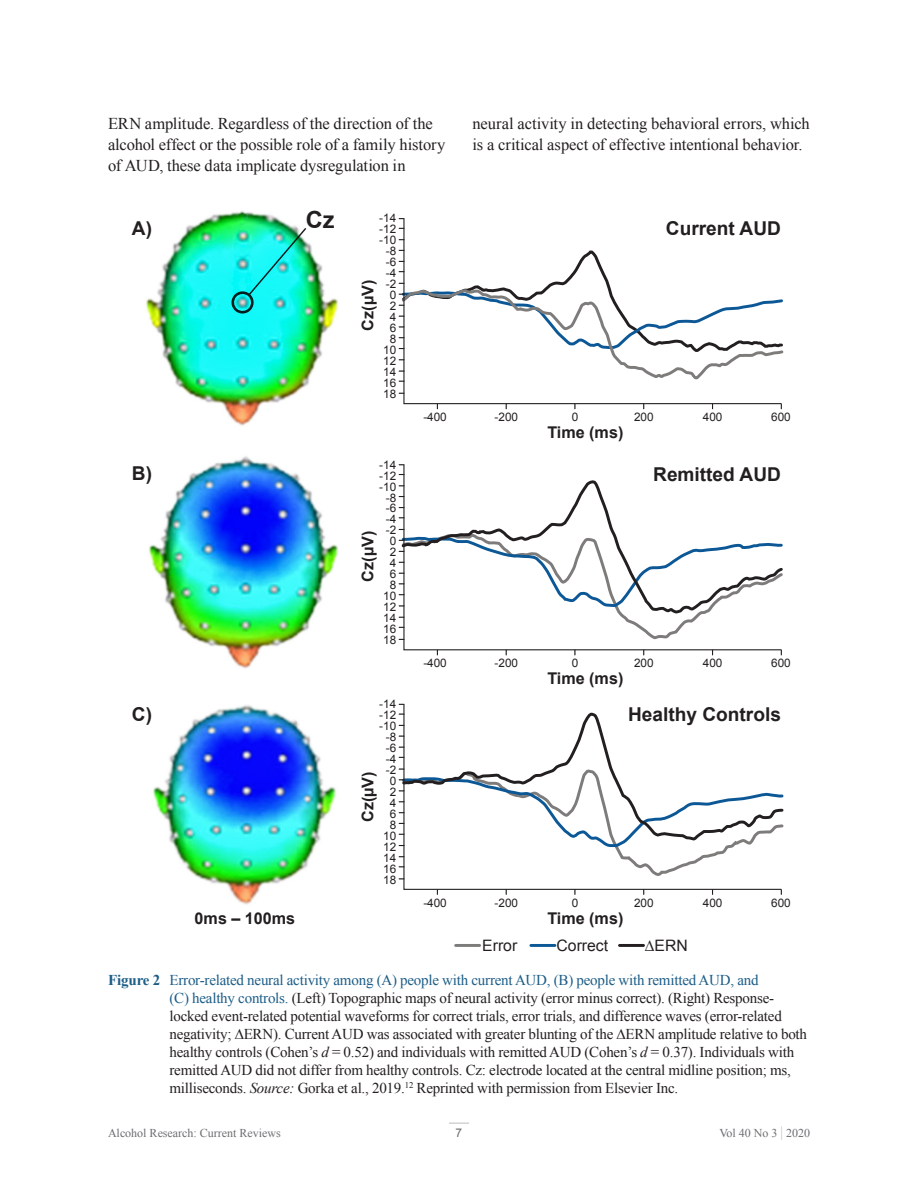
<style>
.page{position:relative;width:918px;height:1188px;background:#fff}
.page>*{position:absolute;margin:0;border:0;box-sizing:border-box;transform-origin:0 0}
.t1{font:700 23.55px "Arial";color:#231f20}
.t2{font:700 19.05px "Arial";color:#231f20}
.BT-BodyText{font:16.5px/21px "Times New Roman";letter-spacing:-.005em;color:#231f20}
.t3{font:700 16.2px "Arial";color:#231f20}
.t4{font:15.75px "Arial";color:#231f20}
.t5{font:15px/18px "Times New Roman";letter-spacing:-.015em;color:#231f20}
.t6{font:12px "Times New Roman";color:#6c6d70}
.t7{font:12px "Arial";color:#6c6d70}
.t8{font:11.7px/10.9px "Arial";color:#231f20}
.s1{font-weight:700;color:#1c5d87}
.s2{color:#1c5d87}
.s3{font-style:italic}
.s4{font-size:15px;color:#b2b3b7}
</style>
<div class="page">
<svg style="left:449px;top:1123px;width:20px;height:1px"></svg>
<svg style="left:403px;top:218px;width:379px;height:187px"></svg>
<svg style="left:399px;top:248px;width:385px;height:134px"></svg>
<svg style="left:403px;top:464px;width:379px;height:187px"></svg>
<svg style="left:399px;top:529px;width:384px;height:112px"></svg>
<svg style="left:403px;top:703px;width:379px;height:187px"></svg>
<svg style="left:574px;top:889px;width:2px;height:6px"></svg>
<svg style="left:399px;top:766px;width:385px;height:113px"></svg>
<img style="left:146px;top:211px;width:193px;height:694px">
<img style="left:231px;top:228px;width:75px;height:86px">
<hr style="left:456px;top:944px;width:24px;height:3px;background:#7e7c7b">
<hr style="left:531px;top:944px;width:24px;height:3px;background:#0c5896">
<hr style="left:620px;top:944px;width:24px;height:3px;background:#231f20">
<p class="BT-BodyText" style="left:108px;top:113px;width:339px">ERN amplitude. Regardless of the direction of the alcohol effect or the possible role of a family history of AUD, these data implicate dysregulation in</p>
<p class="BT-BodyText" style="left:473px;top:113px;width:339px">neural activity in detecting behavioral errors, which is a critical aspect of effective intentional behavior.</p>
<p class="t2" style="left:132px;top:216px;width:22px">A)</p>
<h1 class="t1" style="left:306px;top:205px;width:30px">Cz</h1>
<p class="t8" style="left:379px;top:213px;width:18px">-14</p>
<p class="t8" style="left:379px;top:224px;width:18px">-12</p>
<p class="t8" style="left:386px;top:257px;width:12px">-6 -4</p>
<p class="t8" style="left:390px;top:301px;width:8px">2</p>
<p class="t8" style="left:379px;top:235px;width:18px">-10</p>
<p class="t8" style="left:386px;top:246px;width:12px">-8</p>
<p class="t8" style="left:386px;top:279px;width:12px">-2</p>
<p class="t3" style="left:357px;top:331px;width:52px;rotate:-90deg">Cz(µV)</p>
<p class="t8" style="left:390px;top:290px;width:8px">0</p>
<p class="t8" style="left:390px;top:312px;width:8px">4</p>
<p class="t8" style="left:390px;top:323px;width:8px">6</p>
<p class="t2" style="left:666px;top:216px;width:116px">Current AUD</p>
<p class="t8" style="left:390px;top:334px;width:8px">8</p>
<p class="t8" style="left:383px;top:345px;width:15px">10</p>
<p class="t8" style="left:383px;top:355px;width:15px">12</p>
<p class="t8" style="left:383px;top:366px;width:15px">14</p>
<p class="t8" style="left:383px;top:377px;width:15px">16</p>
<p class="t8" style="left:383px;top:388px;width:15px">18</p>
<p class="t8" style="left:423px;top:412px;width:25px">-400</p>
<p class="t8" style="left:495px;top:412px;width:25px">-200</p>
<p class="t8" style="left:572px;top:412px;width:8px">0</p>
<p class="t8" style="left:634px;top:412px;width:21px">200</p>
<p class="t8" style="left:703px;top:412px;width:21px">400</p>
<p class="t8" style="left:771px;top:412px;width:21px">600</p>
<p class="t3" style="left:547px;top:422px;width:78px">Time (ms)</p>
<p class="t2" style="left:132px;top:460px;width:22px">B)</p>
<p class="t8" style="left:379px;top:459px;width:18px">-14</p>
<p class="t8" style="left:379px;top:470px;width:18px">-12</p>
<p class="t8" style="left:386px;top:503px;width:12px">-6 -4</p>
<p class="t8" style="left:390px;top:547px;width:8px">2</p>
<p class="t8" style="left:379px;top:481px;width:18px">-10</p>
<p class="t8" style="left:386px;top:492px;width:12px">-8</p>
<p class="t8" style="left:386px;top:525px;width:12px">-2</p>
<p class="t3" style="left:357px;top:582px;width:52px;rotate:-90deg">Cz(µV)</p>
<p class="t8" style="left:390px;top:536px;width:8px">0</p>
<p class="t8" style="left:390px;top:558px;width:8px">4</p>
<p class="t8" style="left:390px;top:569px;width:8px">6</p>
<p class="t8" style="left:390px;top:580px;width:8px">8</p>
<p class="t2" style="left:653px;top:462px;width:129px">Remitted AUD</p>
<p class="t8" style="left:383px;top:591px;width:15px">10</p>
<p class="t8" style="left:383px;top:602px;width:15px">12</p>
<p class="t8" style="left:383px;top:613px;width:15px">14</p>
<p class="t8" style="left:383px;top:624px;width:15px">16</p>
<p class="t8" style="left:383px;top:635px;width:15px">18</p>
<p class="t8" style="left:423px;top:658px;width:25px">-400</p>
<p class="t8" style="left:495px;top:658px;width:25px">-200</p>
<p class="t8" style="left:572px;top:658px;width:8px">0</p>
<p class="t8" style="left:634px;top:658px;width:21px">200</p>
<p class="t8" style="left:703px;top:658px;width:21px">400</p>
<p class="t8" style="left:771px;top:658px;width:21px">600</p>
<p class="t3" style="left:547px;top:668px;width:78px">Time (ms)</p>
<p class="t2" style="left:132px;top:701px;width:22px">C)</p>
<p class="t8" style="left:379px;top:699px;width:18px">-14</p>
<p class="t8" style="left:379px;top:710px;width:18px">-12</p>
<p class="t8" style="left:386px;top:743px;width:12px">-6 -4</p>
<p class="t8" style="left:390px;top:786px;width:8px">2</p>
<p class="t8" style="left:379px;top:721px;width:18px">-10</p>
<p class="t8" style="left:386px;top:732px;width:12px">-8</p>
<p class="t8" style="left:386px;top:764px;width:12px">-2</p>
<p class="t3" style="left:357px;top:822px;width:52px;rotate:-90deg">Cz(µV)</p>
<p class="t8" style="left:390px;top:775px;width:8px">0</p>
<p class="t8" style="left:390px;top:797px;width:8px">4</p>
<p class="t8" style="left:390px;top:808px;width:8px">6</p>
<p class="t8" style="left:390px;top:819px;width:8px">8</p>
<p class="t2" style="left:628px;top:701px;width:154px">Healthy Controls</p>
<p class="t8" style="left:383px;top:830px;width:15px">10</p>
<p class="t8" style="left:383px;top:841px;width:15px">12</p>
<p class="t8" style="left:383px;top:852px;width:15px">14</p>
<p class="t8" style="left:383px;top:863px;width:15px">16</p>
<p class="t8" style="left:383px;top:874px;width:15px">18</p>
<p class="t8" style="left:423px;top:897px;width:25px">-400</p>
<p class="t8" style="left:495px;top:897px;width:25px">-200</p>
<p class="t8" style="left:572px;top:897px;width:8px">0</p>
<p class="t8" style="left:634px;top:897px;width:21px">200</p>
<p class="t8" style="left:703px;top:897px;width:21px">400</p>
<p class="t8" style="left:771px;top:897px;width:21px">600</p>
<p class="t3" style="left:195px;top:907px;width:102px">0ms – 100ms</p>
<p class="t3" style="left:547px;top:907px;width:78px">Time (ms)</p>
<p class="t4" style="left:482px;top:935px;width:37px">Error</p>
<p class="t4" style="left:557px;top:935px;width:53px">Correct</p>
<p class="t4" style="left:645px;top:935px;width:44px">∆ERN</p>
<p class="t5" style="left:169px;top:971px;width:639px;text-indent:-61px"><span class="s1">Figure 2</span> <span class="s2">Error-related neural activity among (A) people with current AUD, (B) people with remitted AUD, and<br>(C) healthy controls.</span> (Left) Topographic maps of neural activity (error minus correct). (Right) Response&shy;locked event-related potential waveforms for correct trials, error trials, and difference waves (error-related negativity; ∆ERN). Current AUD was associated with greater blunting of the ∆ERN amplitude relative to both healthy controls (Cohen’s <span class="s3">d</span> = 0.52) and individuals with remitted AUD (Cohen’s <span class="s3">d</span> = 0.37). Individuals with remitted AUD did not differ from healthy controls. Cz: electrode located at the central midline position; ms, milliseconds. <span class="s3">Source:</span> Gorka et al., 2019.<sup>12</sup> Reprinted with permission from Elsevier Inc.</p>
<p class="t6" style="left:108px;top:1125px;width:174px">Alcohol Research: Current Reviews</p>
<p class="t7" style="left:456px;top:1125px;width:8px">7</p>
<p class="t6" style="left:719px;top:1125px;width:92px">Vol 40 No 3 <span class="s4">|</span> 2020</p>
</div>
